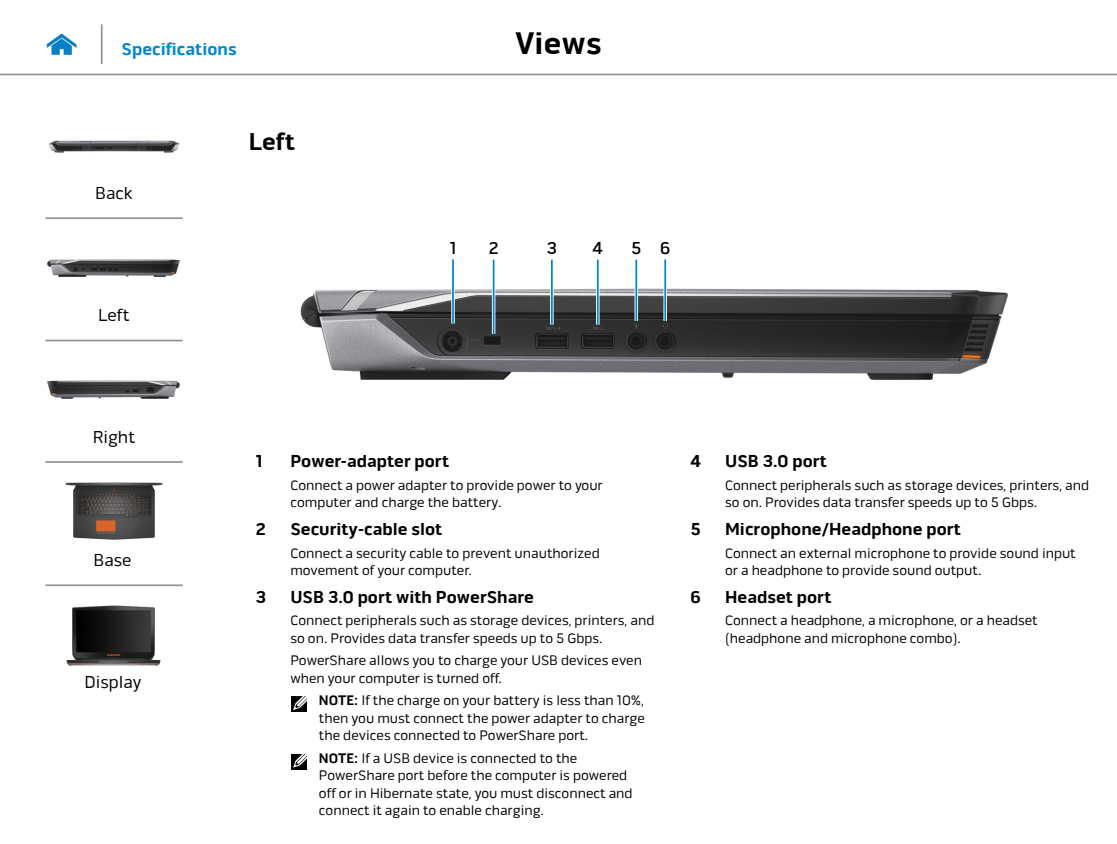
<style>
.page{position:relative;width:1117px;height:844px;background:#fff}
.page>*{position:absolute;margin:0;border:0;box-sizing:border-box;transform-origin:0 0}
.Head1{font:700 31.5px "Pill Alt 600 mg";letter-spacing:.01em;color:#000}
.Head2{font:700 24.5px "Pill Alt 600 mg";color:#000}
.Callout_Head{font:700 17.5px "Pill Alt 600 mg";color:#000}
.Image_Title{font:17.5px "Pill Alt 600 mg";color:#000}
.Hyperlink{font:700 17.5px "Pill Alt 600 mg";color:#0087cc}
.Callout-L{font:500 17.5px "Pill Alt 600 mg";color:#000}
.Callout_description{font:14px/17.5px "Pill Alt 600 mg";color:#000}
.Note{font:14px/17.5px "Pill Alt 600 mg";color:#000;text-align:justify}
.s1{font-weight:700}
</style>
<div class="page">
<hr style="left:0;top:74px;width:1116px;height:1px;background:#939598">
<img style="left:46px;top:33px;width:31px;height:22px">
<img style="left:300px;top:272px;width:708px;height:108px">
<hr style="left:451px;top:259px;width:3px;height:64px;background:#fff">
<hr style="left:452px;top:259px;width:2px;height:64px;background:#0087cc">
<svg style="left:491px;top:259px;width:4px;height:75px"></svg>
<hr style="left:492px;top:259px;width:2px;height:75px;background:#0087cc">
<hr style="left:596px;top:259px;width:3px;height:65px;background:#fff">
<hr style="left:596px;top:259px;width:2px;height:65px;background:#0087cc">
<svg style="left:634px;top:259px;width:4px;height:62px"></svg>
<hr style="left:635px;top:259px;width:2px;height:62px;background:#0087cc">
<hr style="left:550px;top:259px;width:3px;height:65px;background:#fff">
<hr style="left:551px;top:259px;width:1px;height:65px;background:#0087cc">
<hr style="left:663px;top:259px;width:3px;height:62px;background:#fff">
<hr style="left:664px;top:259px;width:2px;height:62px;background:#0087cc">
<div style="left:291px;top:695px;width:16px;height:16px;background:#000"></div>
<svg style="left:293px;top:695px;width:14px;height:15px"></svg>
<div style="left:291px;top:753px;width:16px;height:16px;background:#000"></div>
<svg style="left:293px;top:753px;width:14px;height:14px"></svg>
<hr style="left:101px;top:24px;width:2px;height:40px;background:#939598">
<img style="left:48px;top:140px;width:132px;height:13px">
<img style="left:47px;top:259px;width:133px;height:18px">
<img style="left:47px;top:380px;width:133px;height:19px">
<img style="left:65px;top:482px;width:98px;height:58px">
<img style="left:66px;top:605px;width:95px;height:61px">
<hr style="left:45px;top:217px;width:138px;height:2px;background:#939598">
<hr style="left:45px;top:339px;width:138px;height:2px;background:#939598">
<hr style="left:45px;top:461px;width:138px;height:2px;background:#939598">
<hr style="left:45px;top:584px;width:138px;height:2px;background:#939598">
<p class="Hyperlink" style="left:122px;top:38px;width:117px">Specifications</p>
<p class="Head1" style="left:515px;top:25px;width:88px">Views</p>
<p class="Image_Title" style="left:95px;top:182px;width:39px">Back</p>
<p class="Image_Title" style="left:98px;top:305px;width:33px">Left</p>
<p class="Head2" style="left:249px;top:127px;width:48px">Left</p>
<p class="Callout-L" style="left:449px;top:238px;width:8px">1</p>
<p class="Callout-L" style="left:488px;top:238px;width:11px">2</p>
<p class="Callout-L" style="left:546px;top:238px;width:12px">3</p>
<p class="Callout-L" style="left:592px;top:238px;width:12px">4</p>
<p class="Callout-L" style="left:631px;top:238px;width:12px">5</p>
<p class="Callout-L" style="left:660px;top:238px;width:12px">6</p>
<p class="Image_Title" style="left:93px;top:427px;width:44px">Right</p>
<p class="Image_Title" style="left:93px;top:549px;width:40px">Base</p>
<p class="Image_Title" style="left:84px;top:672px;width:59px">Display</p>
<p class="Callout_Head" style="left:255px;top:450px;width:8px">1</p>
<p class="Callout_Head" style="left:290px;top:450px;width:160px">Power-adapter port</p>
<p class="Callout_description" style="left:290px;top:476px;width:314px">Connect a power adapter to provide power to your computer and charge the battery.</p>
<p class="Callout_Head" style="left:255px;top:518px;width:11px">2</p>
<p class="Callout_Head" style="left:290px;top:518px;width:153px">Security-cable slot</p>
<p class="Callout_description" style="left:290px;top:544px;width:311px">Connect a security cable to prevent unauthorized movement of your computer.</p>
<p class="Callout_Head" style="left:255px;top:586px;width:12px">3</p>
<p class="Callout_Head" style="left:290px;top:586px;width:245px">USB 3.0 port with PowerShare</p>
<p class="Callout_description" style="left:290px;top:611px;width:365px">Connect peripherals such as storage devices, printers, and so on. Provides data transfer speeds up to 5 Gbps.</p>
<p class="Callout_description" style="left:290px;top:651px;width:353px">PowerShare allows you to charge your USB devices even when your computer is turned off.</p>
<p class="Note" style="left:319px;top:691px;width:327px"><span class="s1">NOTE:</span> If the charge on your battery is less than 10%, then you must connect the power adapter to charge the devices connected to PowerShare port.</p>
<p class="Note" style="left:319px;top:749px;width:315px;text-align:left"><span class="s1">NOTE:</span> If a USB device is connected to the PowerShare port before the computer is powered off or in Hibernate state, you must disconnect and connect it again to enable charging.</p>
<p class="Callout_Head" style="left:690px;top:450px;width:12px">4</p>
<p class="Callout_Head" style="left:725px;top:450px;width:103px">USB 3.0 port</p>
<p class="Callout_description" style="left:725px;top:476px;width:365px">Connect peripherals such as storage devices, printers, and so on. Provides data transfer speeds up to 5 Gbps.</p>
<p class="Callout_Head" style="left:690px;top:518px;width:12px">5</p>
<p class="Callout_Head" style="left:725px;top:518px;width:237px">Microphone/Headphone port</p>
<p class="Callout_description" style="left:725px;top:544px;width:352px">Connect an external microphone to provide sound input or a headphone to provide sound output.</p>
<p class="Callout_Head" style="left:690px;top:586px;width:12px">6</p>
<p class="Callout_Head" style="left:725px;top:586px;width:108px">Headset port</p>
<p class="Callout_description" style="left:725px;top:611px;width:314px">Connect a headphone, a microphone, or a headset (headphone and microphone combo).</p>
</div>
